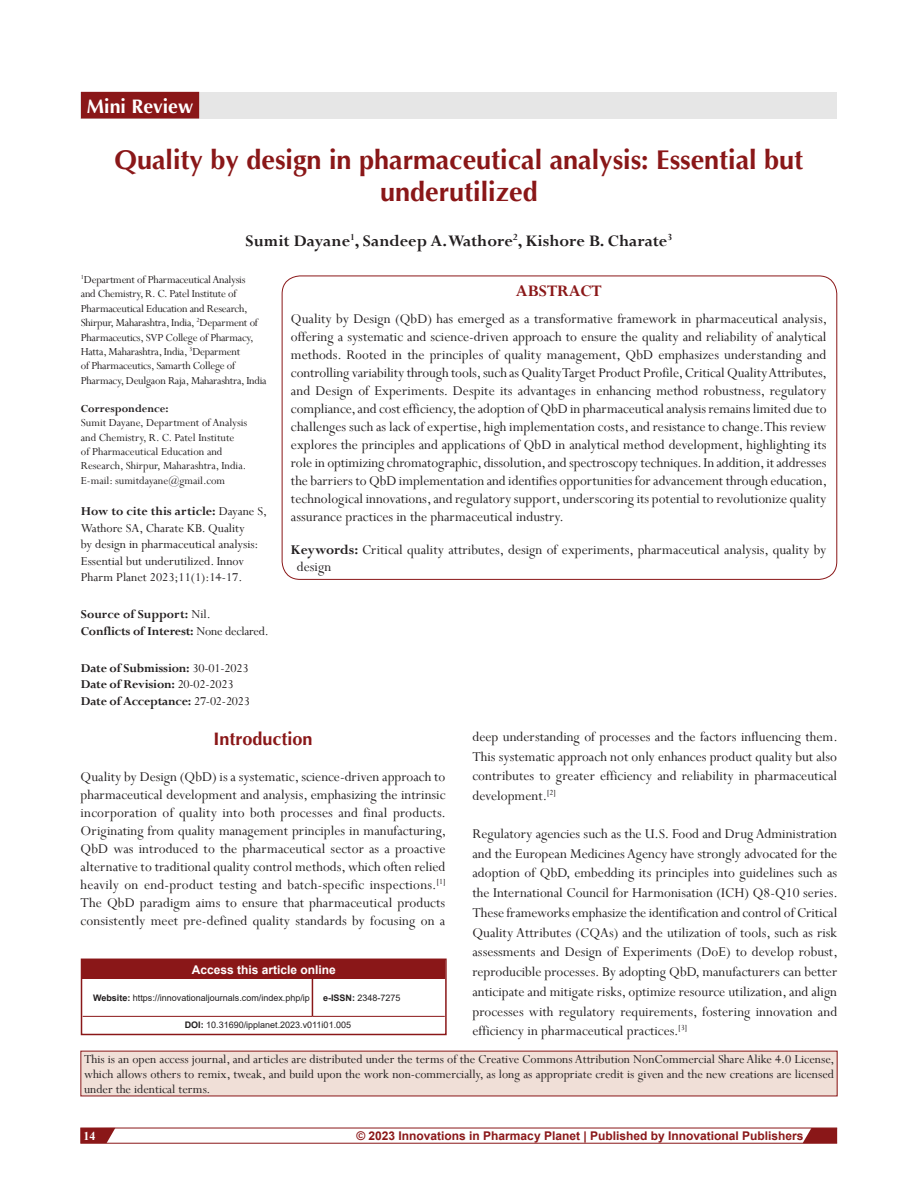
<style>
.page{position:relative;width:918px;height:1188px;background:#fff}
.page>*{position:absolute;margin:0;border:0;box-sizing:border-box;transform-origin:0 0}
.AT{font:700 27px/32.4px "Optima";color:#8a1718;text-align:center}
.AH{font:700 19.5px "Optima";color:#fff}
.AU{font:700 18px "Perpetua";color:#231f20}
.t1{font:700 18px "Optima";color:#8a1718}
.ABSH{font:700 18px "Perpetua";color:#8a1718}
.TX{font:15px/19.8px "Perpetua";letter-spacing:.005em;color:#231f20;text-align:justify}
.ABS{font:15px/18px "Perpetua";color:#231f20;text-align:justify}
.KWD{font:15px/16.2px "Perpetua";color:#231f20}
.TX_copy{font:13.5px/15px "Perpetua";color:#231f20;text-align:justify}
.HTC{font:13.5px/16.5px "Perpetua";color:#231f20}
.SRC{font:700 13.5px/16.5px "Perpetua";letter-spacing:-.015em;color:#231f20}
.AFF{font:12px/14.4px "Perpetua";letter-spacing:-.02em;color:#231f20}
.ADD{font:12px/14.4px "Perpetua";color:#231f20}
.t2{font:700 12px "Arial";color:#8a1718}
.ATAO{font:700 12px "Arial";color:#fff}
.t3{font:700 12px "Times New Roman";color:#fff}
.WEB{font:9px "Arial";color:#231f20}
.s1{font-weight:700}
.s2{font-weight:400}
</style>
<div class="page">
<svg style="left:80px;top:1128px;width:758px;height:16px"></svg>
<div style="left:81px;top:92px;width:756px;height:27px;background:#e6e6e6"></div>
<div style="left:82px;top:93px;width:116px;height:25px;background:#8a1718"></div>
<div style="left:81px;top:92px;width:118px;height:27px;border:2px solid #8a1718"></div>
<div style="left:81px;top:1051px;width:756px;height:45px;background:#f0dfd7"></div>
<div style="left:82px;top:960px;width:363px;height:19px;background:#8a1718"></div>
<hr style="left:312px;top:979px;width:1px;height:37px;background:#8a1718">
<hr style="left:83px;top:1016px;width:229px;height:1px;background:#8a1718">
<hr style="left:312px;top:1016px;width:133px;height:1px;background:#8a1718">
<div style="left:81px;top:959px;width:366px;height:76px;border:2px solid #8a1718"></div>
<p class="AH" style="left:87px;top:93px;width:108px">Mini Review</p>
<p class="AT" style="left:115px;top:144px;width:690px">Quality by design in pharmaceutical analysis: Essential but underutilized</p>
<p class="AU" style="left:246px;top:229px;width:428px">Sumit Dayane<sup>1</sup>, Sandeep A. Wathore<sup>2</sup>, Kishore B. Charate<sup>3</sup></p>
<p class="AFF" style="left:81px;top:272px;width:187px"><sup>1</sup>Department of Pharmaceutical Analysis<br>and Chemistry, R. C. Patel Institute of Pharmaceutical Education and Research, Shirpur, Maharashtra, India, <sup>2</sup>Deparment of Pharmaceutics, SVP College of Pharmacy, Hatta, Maharashtra, India, <sup>3</sup>Deparment<br>of Pharmaceutics, Samarth College of Pharmacy, Deulgaon Raja, Maharashtra, India</p>
<p class="ADD" style="left:81px;top:401px;width:168px"><span class="s1">Correspondence:<br></span>Sumit Dayane, Department of Analysis and Chemistry, R. C. Patel Institute<br>of Pharmaceutical Education and Research, Shirpur, Maharashtra, India.<br>E-mail: sumitdayane@gmail.com</p>
<p class="HTC" style="left:81px;top:503px;width:188px"><span class="s1">How to cite this article:</span> Dayane S, Wathore SA, Charate KB. Quality<br>by design in pharmaceutical analysis:<br>Essential but underutilized. Innov Pharm Planet 2023;11(1):14-17.</p>
<p class="SRC" style="left:81px;top:606px;width:189px">Source of Support: <span class="s2">Nil.<br></span>Conflicts of Interest: <span class="s2">None declared.</span></p>
<p class="SRC" style="left:81px;top:659px;width:171px">Date of Submission: <span class="s2">30-01-2023<br></span>Date of Revision: <span class="s2">20-02-2023<br></span>Date of Acceptance: <span class="s2">27-02-2023</span></p>
<p class="TX" style="left:472px;top:727px;width:367px">deep understanding of processes and the factors influencing them.<br>This systematic approach not only enhances product quality but also contributes to greater efficiency and reliability in pharmaceutical development.<sup>[2]</sup></p>
<p class="TX" style="left:472px;top:823px;width:367px">Regulatory agencies such as the U.S. Food and Drug Administration and the European Medicines Agency have strongly advocated for the adoption of QbD, embedding its principles into guidelines such as the International Council for Harmonisation (ICH) Q8-Q10 series.<br>These frameworks emphasize the identification and control of Critical Quality Attributes (CQAs) and the utilization of tools, such as risk assessments and Design of Experiments (DoE) to develop robust, reproducible processes. By adopting QbD, manufacturers can better anticipate and mitigate risks, optimize resource utilization, and align processes with regulatory requirements, fostering innovation and efficiency in pharmaceutical practices.<sup>[3]</sup></p>
<p class="ABSH" style="left:516px;top:280px;width:88px">ABSTRACT</p>
<p class="ABS" style="left:291px;top:309px;width:538px">Quality by Design (QbD) has emerged as a transformative framework in pharmaceutical analysis, offering a systematic and science-driven approach to ensure the quality and reliability of analytical methods. Rooted in the principles of quality management, QbD emphasizes understanding and controlling variability through tools, such as Quality Target Product Profile, Critical Quality Attributes, and Design of Experiments. Despite its advantages in enhancing method robustness, regulatory compliance, and cost efficiency, the adoption of QbD in pharmaceutical analysis remains limited due to challenges such as lack of expertise, high implementation costs, and resistance to change. This review explores the principles and applications of QbD in analytical method development, highlighting its role in optimizing chromatographic, dissolution, and spectroscopy techniques. In addition, it addresses the barriers to QbD implementation and identifies opportunities for advancement through education, technological innovations, and regulatory support, underscoring its potential to revolutionize quality assurance practices in the pharmaceutical industry.</p>
<p class="KWD" style="left:297px;top:542px;width:531px;text-indent:-6px"><span class="s1">Keywords:</span> Critical quality attributes, design of experiments, pharmaceutical analysis, quality by design</p>
<h1 class="t1" style="left:214px;top:728px;width:101px">Introduction</h1>
<p class="TX" style="left:81px;top:767px;width:367px;line-height:18px">Quality by Design (QbD) is a systematic, science-driven approach to pharmaceutical development and analysis, emphasizing the intrinsic incorporation of quality into both processes and final products.<br>Originating from quality management principles in manufacturing, QbD was introduced to the pharmaceutical sector as a proactive alternative to traditional quality control methods, which often relied heavily on end-product testing and batch-specific inspections.<sup>[1] </sup>The QbD paradigm aims to ensure that pharmaceutical products consistently meet pre-defined quality standards by focusing on a</p>
<p class="ATAO" style="left:192px;top:961px;width:146px">Access this article online</p>
<p class="WEB" style="left:93px;top:991px;width:218px"><span class="s1">Website:</span> https://innovationaljournals.com/index.php/ip</p>
<p class="WEB" style="left:323px;top:991px;width:79px"><span class="s1">e-ISSN:</span> 2348-7275</p>
<p class="WEB" style="left:185px;top:1019px;width:168px"><span class="s1">DOI:</span> 10.31690/ipplanet.2023.v011i01.005</p>
<p class="TX_copy" style="left:84px;top:1051px;width:752px">This is an open access journal, and articles are distributed under the terms of the Creative Commons Attribution NonCommercial Share Alike 4.0 License, which allows others to remix, tweak, and build upon the work non-commercially, as long as appropriate credit is given and the new creations are licensed under the identical terms.</p>
<p class="t3" style="left:84px;top:1127px;width:13px">14</p>
<p class="t2" style="left:356px;top:1127px;width:449px">© 2023 Innovations in Pharmacy Planet | Published by Innovational Publishers</p>
</div>
